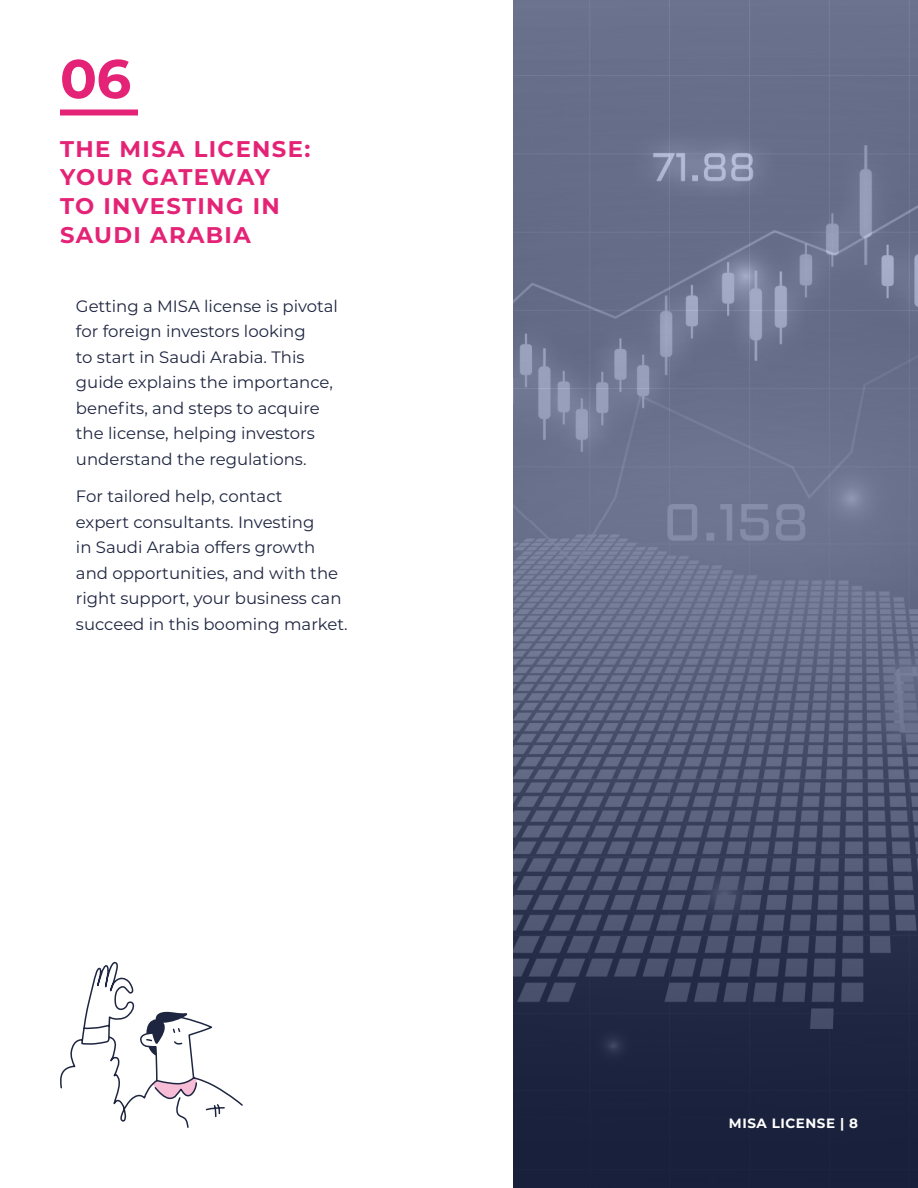
<style>
.page{position:relative;width:918px;height:1188px;background:#fff}
.page>*{position:absolute;margin:0;border:0;box-sizing:border-box;transform-origin:0 0}
.t1{font:700 54.45px "Montserrat";color:#e42376}
.t2{font:700 22.65px/28.7px "Montserrat";letter-spacing:.06em;color:#e42376}
.t3{font:16.5px/25.5px "Montserrat";color:#1e2540}
.t4{font:700 13.5px "Montserrat";letter-spacing:.04em;color:#fff}
</style>
<div class="page">
<svg style="left:513px;top:0;width:405px;height:1188px;background:#565d78"></svg>
<div style="left:60px;top:110px;width:78px;height:6px;background:#e42376"></div>
<svg style="left:60px;top:961px;width:183px;height:167px"></svg>
<h1 class="t1" style="left:60px;top:40px;width:73px">06</h1>
<h2 class="t2" style="left:60px;top:133px;width:252px">THE MISA LICENSE:<br>YOUR GATEWAY<br>TO INVESTING IN<br>SAUDI ARABIA</h2>
<p class="t3" style="left:76px;top:293px;width:264px">Getting a MISA license is pivotal for foreign investors looking<br>to start in Saudi Arabia. This guide explains the importance, benefits, and steps to acquire the license, helping investors understand the regulations.</p>
<p class="t3" style="left:76px;top:483px;width:273px">For tailored help, contact<br>expert consultants. Investing<br>in Saudi Arabia offers growth and opportunities, and with the right support, your business can succeed in this booming market.</p>
<p class="t4" style="left:729px;top:1113px;width:131px">MISA LICENSE | 8</p>
</div>
